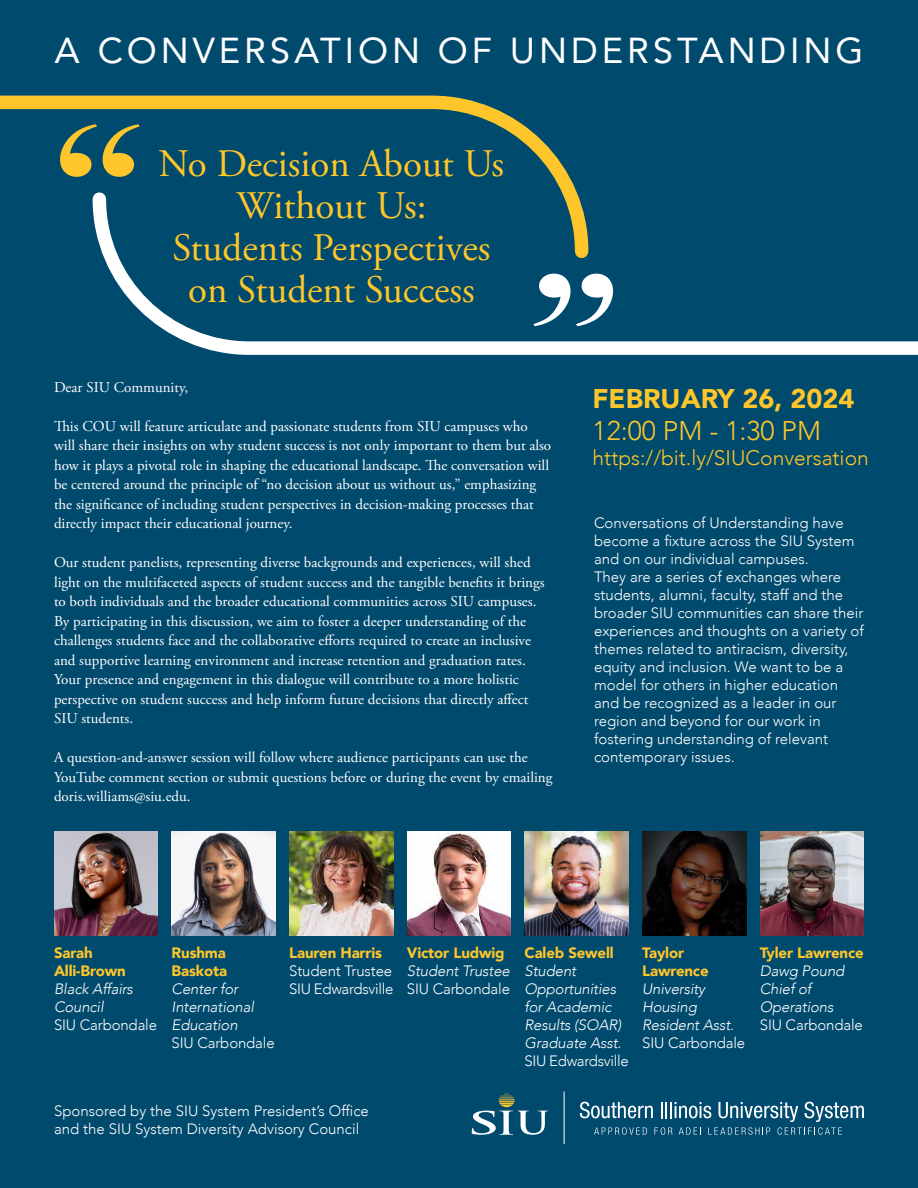
<style>
.page{position:relative;width:918px;height:1188px;background:#004a6d}
.page>*{position:absolute;margin:0;border:0;box-sizing:border-box;transform-origin:0 0}
.t1{font:39px/42px "Adobe Garamond Pro";color:#fec62a;text-align:center}
.t2{font:36px "Avenir";letter-spacing:.11em;color:#fff}
.t3{font:900 27px "Avenir";color:#fec62a}
.t4{font:300 27px "Avenir";color:#fec62a}
.t5{font:300 21px "Avenir";color:#fec62a}
.t6{font:15px/19.5px "Adobe Garamond Pro";color:#fff}
.t7{font:300 15px/18px "Avenir";color:#fff}
.t8{font:italic 300 15px/18px "Avenir";letter-spacing:-.01em;color:#fff}
.t9{font:900 15px/18px "Avenir";letter-spacing:-.01em;color:#fec62a}
.t10{font:300 15px/18px "Avenir";letter-spacing:-.02em;color:#fff}
.s1{font-weight:900;font-style:normal;color:#fec62a}
</style>
<div class="page">
<img style="left:407px;top:831px;width:104px;height:104px">
<img style="left:525px;top:831px;width:104px;height:104px">
<img style="left:642px;top:831px;width:104px;height:104px">
<img style="left:760px;top:831px;width:104px;height:104px">
<img style="left:172px;top:831px;width:104px;height:104px">
<img style="left:289px;top:831px;width:104px;height:104px">
<img style="left:54px;top:831px;width:104px;height:104px">
<svg style="left:0;top:95px;width:574px;height:91px"></svg>
<svg style="left:92px;top:186px;width:826px;height:169px"></svg>
<svg style="left:533px;top:274px;width:80px;height:52px"></svg>
<svg style="left:60px;top:124px;width:80px;height:53px"></svg>
<svg style="left:472px;top:1094px;width:76px;height:41px"></svg>
<svg style="left:580px;top:1102px;width:284px;height:33px"></svg>
<hr style="left:564px;top:1092px;width:1px;height:52px;background:#fff">
<p class="t2" style="left:54px;top:22px;width:811px">A CONVERSATION OF UNDERSTANDING</p>
<p class="t1" style="left:159px;top:144px;width:347px">No Decision About Us<br>Without Us:<br>Students Perspectives on Student Success</p>
<p class="t6" style="left:54px;top:378px;width:136px">Dear SIU Community,</p>
<p class="t6" style="left:54px;top:417px;width:499px">This COU will feature articulate and passionate students from SIU campuses who will share their insights on why student success is not only important to them but also how it plays a pivotal role in shaping the educational landscape. The conversation will be centered around the principle of “no decision about us without us,” emphasizing the significance of including student perspectives in decision-making processes that directly impact their educational journey.</p>
<p class="t6" style="left:54px;top:553px;width:492px">Our student panelists, representing diverse backgrounds and experiences, will shed light on the multifaceted aspects of student success and the tangible benefits it brings to both individuals and the broader educational communities across SIU campuses.<br>By participating in this discussion, we aim to foster a deeper understanding of the challenges students face and the collaborative efforts required to create an inclusive and supportive learning environment and increase retention and graduation rates.<br>Your presence and engagement in this dialogue will contribute to a more holistic perspective on student success and help inform future decisions that directly affect SIU students.</p>
<p class="t6" style="left:54px;top:748px;width:500px">A question-and-answer session will follow where audience participants can use the<br>YouTube comment section or submit questions before or during the event by emailing doris.williams@siu.edu.</p>
<p class="t3" style="left:593px;top:375px;width:263px">FEBRUARY 26, 2024</p>
<p class="t4" style="left:593px;top:415px;width:230px">12:00 PM - 1:30 PM</p>
<p class="t5" style="left:593px;top:446px;width:278px">https://bit.ly/SIUConversation</p>
<p class="t7" style="left:594px;top:514px;width:272px">Conversations of Understanding have become a fixture across the SIU System and on our individual campuses.<br>They are a series of exchanges where students, alumni, faculty, staff and the broader SIU communities can share their experiences and thoughts on a variety of themes related to antiracism, diversity, equity and inclusion. We want to be a model for others in higher education and be recognized as a leader in our region and beyond for our work in fostering understanding of relevant contemporary issues.</p>
<p class="t9" style="left:54px;top:943px;width:73px">Sarah<br>Alli-Brown</p>
<p class="t8" style="left:54px;top:979px;width:81px">Black Affairs<br>Council</p>
<p class="t7" style="left:54px;top:1015px;width:105px">SIU Carbondale</p>
<p class="t9" style="left:172px;top:943px;width:57px">Rushma<br>Baskota</p>
<p class="t8" style="left:172px;top:979px;width:84px">Center for<br>International<br>Education</p>
<p class="t7" style="left:172px;top:1033px;width:105px">SIU Carbondale</p>
<p class="t9" style="left:289px;top:943px;width:94px">Lauren Harris</p>
<p class="t10" style="left:289px;top:961px;width:106px">Student Trustee<br>SIU Edwardsville</p>
<p class="t9" style="left:407px;top:943px;width:99px">Victor Ludwig</p>
<p class="t8" style="left:407px;top:961px;width:104px">Student Trustee</p>
<p class="t7" style="left:407px;top:979px;width:105px">SIU Carbondale</p>
<p class="t9" style="left:525px;top:943px;width:91px">Caleb Sewell</p>
<p class="t8" style="left:525px;top:961px;width:98px">Student<br>Opportunities for Academic<br>Results (SOAR)<br>Graduate Asst.</p>
<p class="t10" style="left:525px;top:1051px;width:106px">SIU Edwardsville</p>
<p class="t9" style="left:642px;top:943px;width:68px">Taylor<br>Lawrence</p>
<p class="t8" style="left:642px;top:979px;width:93px">University<br>Housing<br>Resident Asst.</p>
<p class="t7" style="left:642px;top:1033px;width:105px">SIU Carbondale</p>
<p class="t8" style="left:760px;top:943px;width:105px"><span class="s1">Tyler Lawrence<br></span>Dawg Pound<br>Chief of<br>Operations</p>
<p class="t7" style="left:760px;top:1015px;width:105px">SIU Carbondale</p>
<p class="t7" style="left:54px;top:1102px;width:316px">Sponsored by the SIU System President’s Office and the SIU System Diversity Advisory Council</p>
</div>
